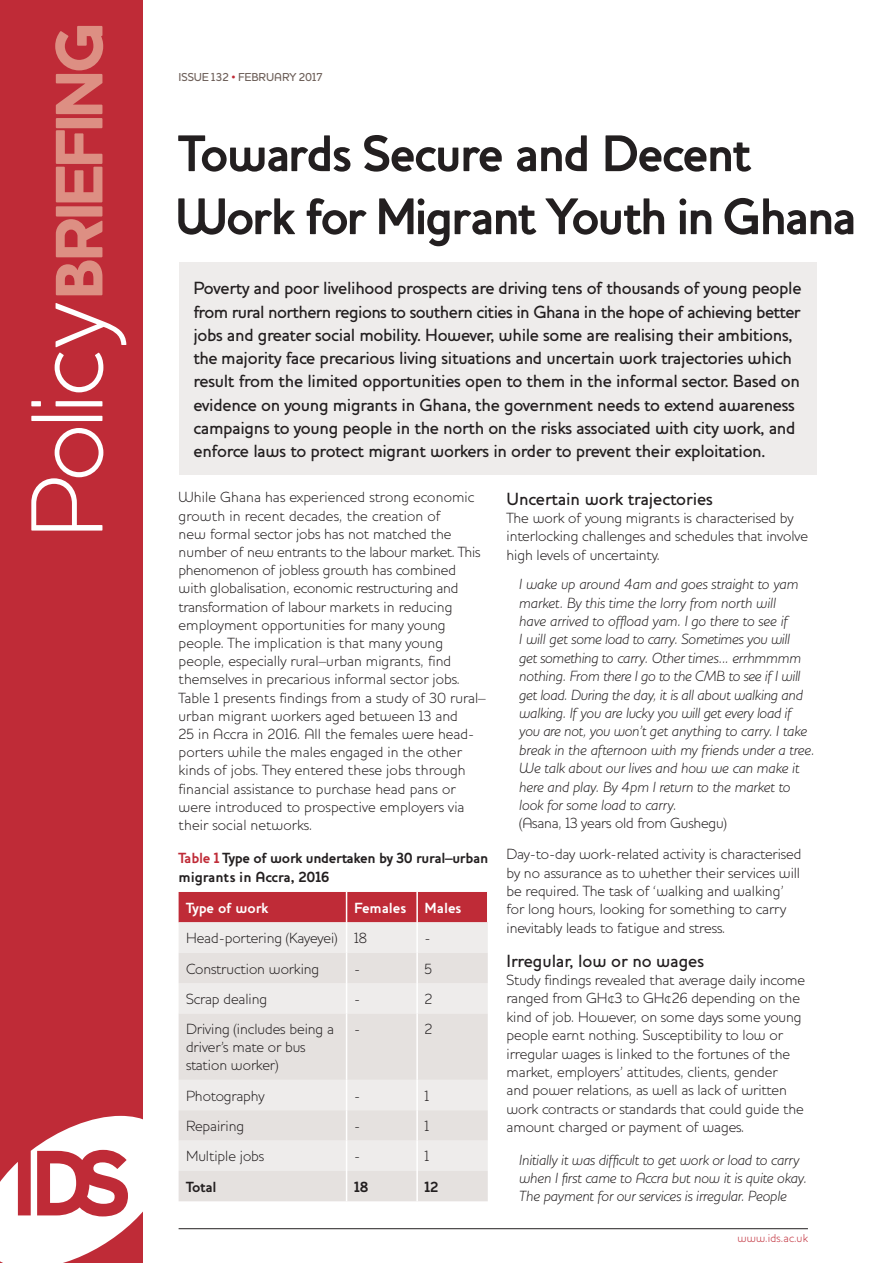
<style>
.page{position:relative;width:893px;height:1263px;background:#fff}
.page>*{position:absolute;margin:0;border:0;box-sizing:border-box;transform-origin:0 0}
.t1{font:900 68.55px "Houschka";letter-spacing:-.065em;color:#dd8f83}
.t2{font:700 52.5px/63px "Houschka";letter-spacing:-.045em;color:#231f20}
.t3{font:500 18px/23.2px "Houschka";letter-spacing:-.02em;color:#231f20}
.t4{font:300 15px/18.1px "Houschka";letter-spacing:-.005em;color:#231f20}
.t5{font:italic 300 15px/18.5px "Houschka";letter-spacing:-.005em;color:#231f20}
.t6{font:700 15px/18.1px "Houschka";letter-spacing:-.02em;color:#231f20}
.t7{font:700 15px "Houschka";letter-spacing:-.005em;color:#fff}
.t8{font:500 11.7px "Houschka";letter-spacing:-.005em;color:#6e605a}
.t9{font:300 11.7px "Houschka";letter-spacing:.01em;color:#bf2b37}
.s1{font-weight:300;font-size:104.4px;color:#fff}
.s2{color:#bf2b37}
</style>
<div class="page">
<hr style="left:179px;top:1228px;width:629px;height:1px;background:#231f20">
<div style="left:0;top:0;width:142px;height:1263px;background:#bf2b37"></div>
<svg style="left:0;top:1116px;width:143px;height:147px"></svg>
<div style="left:179px;top:263px;width:637px;height:212px;background:#eeeceb"></div>
<div style="left:179px;top:892px;width:308px;height:30px;background:#bf2b37"></div>
<div style="left:179px;top:922px;width:309px;height:31px;background:#eeeceb"></div>
<svg style="left:179px;top:953px;width:309px;height:248px;background:#e8e5e3"></svg>
<hr style="left:346px;top:892px;width:1px;height:30px;background:#fff">
<hr style="left:416px;top:892px;width:2px;height:30px;background:#fff">
<hr style="left:346px;top:922px;width:1px;height:31px;background:#fff">
<hr style="left:416px;top:922px;width:2px;height:31px;background:#fff">
<hr style="left:346px;top:953px;width:1px;height:30px;background:#fff">
<hr style="left:416px;top:953px;width:2px;height:30px;background:#fff">
<hr style="left:346px;top:983px;width:1px;height:30px;background:#fff">
<hr style="left:416px;top:983px;width:2px;height:30px;background:#fff">
<hr style="left:346px;top:1013px;width:1px;height:67px;background:#fff">
<hr style="left:416px;top:1013px;width:2px;height:67px;background:#fff">
<hr style="left:346px;top:1080px;width:1px;height:30px;background:#fff">
<hr style="left:416px;top:1080px;width:2px;height:30px;background:#fff">
<hr style="left:346px;top:1110px;width:1px;height:30px;background:#fff">
<hr style="left:416px;top:1110px;width:2px;height:30px;background:#fff">
<hr style="left:346px;top:1140px;width:1px;height:31px;background:#fff">
<hr style="left:416px;top:1140px;width:2px;height:31px;background:#fff">
<hr style="left:346px;top:1171px;width:1px;height:30px;background:#fff">
<hr style="left:416px;top:1171px;width:2px;height:30px;background:#fff">
<h1 class="t1" style="left:39px;top:539px;width:519px;rotate:-90deg"><span class="s1">Policy</span>BRIEFING</h1>
<p class="t8" style="left:179px;top:70px;width:145px">ISSUE 132 <span class="s2">•</span> FEBRUARY 2017</p>
<h2 class="t2" style="left:175px;top:122px;width:683px">Towards Secure and Decent<br>Work for Migrant Youth in Ghana</h2>
<p class="t3" style="left:193px;top:276px;width:610px">Poverty and poor livelihood prospects are driving tens of thousands of young people from rural northern regions to southern cities in Ghana in the hope of achieving better jobs and greater social mobility. However, while some are realising their ambitions, the majority face precarious living situations and uncertain work trajectories which result from the limited opportunities open to them in the informal sector. Based on evidence on young migrants in Ghana, the government needs to extend awareness campaigns to young people in the north on the risks associated with city work, and enforce laws to protect migrant workers in order to prevent their exploitation.</p>
<p class="t4" style="left:179px;top:488px;width:309px">While Ghana has experienced strong economic growth in recent decades, the creation of<br>new formal sector jobs has not matched the number of new entrants to the labour market. This phenomenon of jobless growth has combined with globalisation, economic restructuring and transformation of labour markets in reducing employment opportunities for many young people. The implication is that many young people, especially rural–urban migrants, find themselves in precarious informal sector jobs.<br>Table 1 presents findings from a study of 30 rural– urban migrant workers aged between 13 and<br>25 in Accra in 2016. All the females were head&shy;porters while the males engaged in the other kinds of jobs. They entered these jobs through financial assistance to purchase head pans or were introduced to prospective employers via their social networks.</p>
<p class="t6" style="left:179px;top:849px;width:311px"><span class="s2">Table 1</span> Type of work undertaken by 30 rural–urban migrants in Accra, 2016</p>
<p class="t7" style="left:186px;top:899px;width:84px">Type of work</p>
<p class="t7" style="left:354px;top:899px;width:109px">Females Males</p>
<p class="t4" style="left:186px;top:929px;width:182px">Head-portering (Kayeyei) 18</p>
<p class="t4" style="left:425px;top:929px;width:8px">-</p>
<p class="t4" style="left:186px;top:959px;width:135px">Construction working</p>
<p class="t4" style="left:354px;top:959px;width:8px">-</p>
<p class="t4" style="left:425px;top:959px;width:9px">5</p>
<p class="t4" style="left:186px;top:990px;width:83px">Scrap dealing</p>
<p class="t4" style="left:354px;top:990px;width:8px">-</p>
<p class="t4" style="left:425px;top:990px;width:9px">2</p>
<p class="t4" style="left:186px;top:1020px;width:150px">Driving (includes being a driver’s mate or bus station worker)</p>
<p class="t4" style="left:354px;top:1020px;width:8px">-</p>
<p class="t4" style="left:425px;top:1020px;width:9px">2</p>
<p class="t4" style="left:186px;top:1086px;width:80px">Photography</p>
<p class="t4" style="left:354px;top:1086px;width:8px">-</p>
<p class="t4" style="left:425px;top:1086px;width:6px">1</p>
<p class="t4" style="left:186px;top:1117px;width:60px">Repairing</p>
<p class="t4" style="left:354px;top:1117px;width:8px">-</p>
<p class="t4" style="left:425px;top:1117px;width:6px">1</p>
<p class="t4" style="left:186px;top:1147px;width:80px">Multiple jobs</p>
<p class="t4" style="left:354px;top:1147px;width:8px">-</p>
<p class="t4" style="left:425px;top:1147px;width:6px">1</p>
<p class="t6" style="left:186px;top:1177px;width:32px">Total</p>
<p class="t6" style="left:354px;top:1177px;width:16px">18</p>
<p class="t6" style="left:425px;top:1177px;width:15px">12</p>
<p class="t3" style="left:506px;top:487px;width:208px">Uncertain work trajectories</p>
<p class="t4" style="left:506px;top:509px;width:303px">The work of young migrants is characterised by interlocking challenges and schedules that involve high levels of uncertainty.</p>
<p class="t5" style="left:519px;top:575px;width:297px">I wake up around 4am and goes straight to yam market. By this time the lorry from north will<br>have arrived to offload yam. I go there to see if<br>I will get some load to carry. Sometimes you will<br>get something to carry. Other times... errhmmmm nothing. From there I go to the CMB to see if I will get load. During the day, it is all about walking and walking. If you are lucky you will get every load if you are not, you won’t get anything to carry. I take break in the afternoon with my friends under a tree.<br>We talk about our lives and how we can make it here and play. By 4pm I return to the market to look for some load to carry.</p>
<p class="t4" style="left:506px;top:808px;width:296px;line-height:30.8px;text-indent:13px">(Asana, 13 years old from Gushegu)<br>Day-to-day work-related activity is characterised</p>
<p class="t4" style="left:506px;top:863px;width:295px">by no assurance as to whether their services will be required. The task of ‘walking and walking’ for long hours, looking for something to carry inevitably leads to fatigue and stress.</p>
<p class="t3" style="left:506px;top:949px;width:199px">Irregular, low or no wages</p>
<p class="t4" style="left:506px;top:971px;width:300px">Study findings revealed that average daily income ranged from GH¢3 to GH¢26 depending on the kind of job. However, on some days some young people earnt nothing. Susceptibility to low or irregular wages is linked to the fortunes of the market, employers’ attitudes, clients, gender<br>and power relations, as well as lack of written work contracts or standards that could guide the amount charged or payment of wages.</p>
<p class="t5" style="left:519px;top:1150px;width:289px">Initially it was difficult to get work or load to carry when I first came to Accra but now it is quite okay.<br>The payment for our services is irregular. People</p>
<p class="t9" style="left:738px;top:1231px;width:72px">www.ids.ac.uk</p>
</div>
